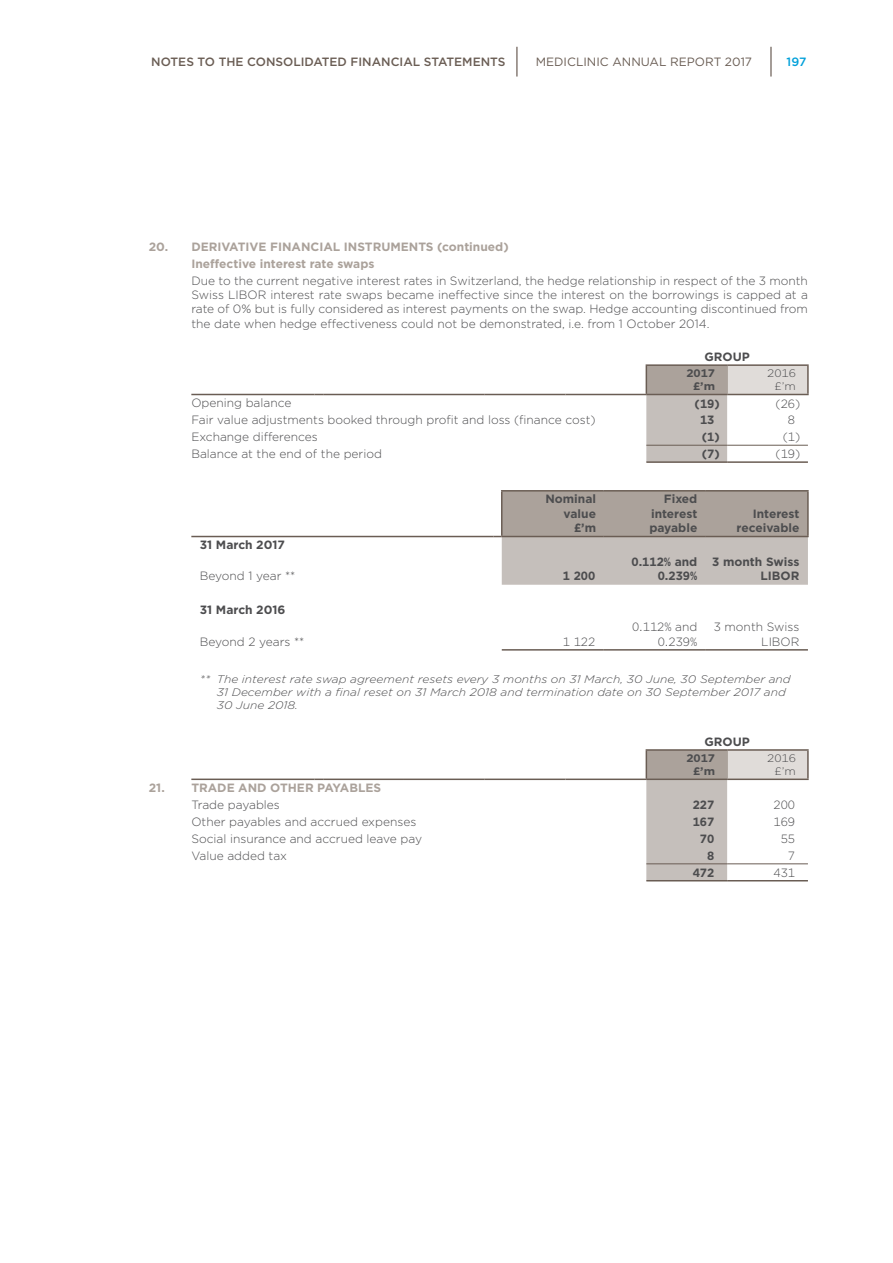
<style>
.page{position:relative;width:893px;height:1263px;background:#fff}
.page>*{position:absolute;margin:0;border:0;box-sizing:border-box;transform-origin:0 0}
.t1{font:300 12px/14.4px "Gotham";color:#4d4d4f;text-align:right}
.t2{font:700 12px/14.4px "Gotham";color:#4d4d4f;text-align:right}
.t3{font:700 12px/17px "Gotham";color:#aba29b}
.t4{font:500 12px "Gotham";color:#6a5d54}
.t5{font:12px "Gotham";color:#6a5d54}
.t6{font:500 12px "Gotham";color:#00a0da}
.t7{font:italic 300 10.95px/13.2px "Gotham";color:#4d4d4f;scale:1.09 1}
.t8{font:700 10.95px/13.2px "Gotham";color:#4d4d4f;text-align:right;scale:1.09 1}
.t9{font:300 10.95px/13.2px "Gotham";color:#4d4d4f;text-align:right;scale:1.09 1}
</style>
<div class="page">
<hr style="left:516px;top:47px;width:2px;height:30px;background:#887d76">
<hr style="left:770px;top:47px;width:2px;height:30px;background:#887d76">
<div style="left:727px;top:365px;width:81px;height:29px;background:#e0dcd9"></div>
<hr style="left:807px;top:366px;width:2px;height:28px;background:#6a5d54">
<hr style="left:726px;top:366px;width:2px;height:28px;background:#aba29b">
<hr style="left:727px;top:445px;width:81px;height:1px;background:#6a5d54">
<hr style="left:646px;top:461px;width:81px;height:2px;background:#6a5d54">
<hr style="left:727px;top:461px;width:81px;height:2px;background:#6a5d54">
<hr style="left:191px;top:394px;width:124px;height:1px;background:#6a5d54">
<hr style="left:323px;top:394px;width:81px;height:1px;background:#6a5d54">
<hr style="left:404px;top:394px;width:81px;height:1px;background:#6a5d54">
<hr style="left:485px;top:394px;width:81px;height:1px;background:#6a5d54">
<hr style="left:566px;top:394px;width:80px;height:1px;background:#6a5d54">
<hr style="left:727px;top:394px;width:82px;height:1px;background:#6a5d54">
<svg style="left:646px;top:366px;width:81px;height:96px;background:#bab3ae"></svg>
<hr style="left:646px;top:364px;width:81px;height:2px;background:#6a5d54">
<hr style="left:727px;top:364px;width:82px;height:2px;background:#6a5d54">
<hr style="left:501px;top:490px;width:103px;height:2px;background:#6a5d54">
<hr style="left:604px;top:490px;width:102px;height:2px;background:#6a5d54">
<hr style="left:706px;top:490px;width:103px;height:2px;background:#6a5d54">
<hr style="left:807px;top:492px;width:2px;height:44px;background:#6a5d54">
<hr style="left:706px;top:536px;width:103px;height:1px;background:#6a5d54">
<hr style="left:191px;top:536px;width:302px;height:1px;background:#6a5d54">
<svg style="left:493px;top:491px;width:315px;height:94px;background:#b9b2ad"></svg>
<hr style="left:502px;top:536px;width:102px;height:1px;background:#6a5d54">
<hr style="left:502px;top:649px;width:102px;height:2px;background:#6a5d54">
<hr style="left:604px;top:649px;width:102px;height:2px;background:#6a5d54">
<hr style="left:706px;top:649px;width:102px;height:2px;background:#6a5d54">
<div style="left:727px;top:750px;width:81px;height:29px;background:#e0dcd9"></div>
<hr style="left:807px;top:751px;width:2px;height:27px;background:#6a5d54">
<hr style="left:726px;top:751px;width:2px;height:27px;background:#aba29b">
<hr style="left:727px;top:880px;width:81px;height:1px;background:#6a5d54">
<hr style="left:191px;top:778px;width:124px;height:2px;background:#6a5d54">
<svg style="left:315px;top:778px;width:8px;height:2px"></svg>
<hr style="left:323px;top:778px;width:81px;height:2px;background:#6a5d54">
<hr style="left:404px;top:778px;width:81px;height:2px;background:#6a5d54">
<hr style="left:485px;top:778px;width:81px;height:2px;background:#6a5d54">
<hr style="left:566px;top:778px;width:80px;height:2px;background:#6a5d54">
<hr style="left:727px;top:778px;width:82px;height:2px;background:#6a5d54">
<svg style="left:646px;top:751px;width:81px;height:130px;background:#bdb6b1"></svg>
<hr style="left:646px;top:749px;width:81px;height:2px;background:#6a5d54">
<hr style="left:727px;top:749px;width:82px;height:2px;background:#6a5d54">
<hr style="left:646px;top:863px;width:81px;height:1px;background:#6a5d54">
<hr style="left:727px;top:863px;width:81px;height:1px;background:#6a5d54">
<p class="t4" style="left:151px;top:54px;width:356px">NOTES TO THE CONSOLIDATED FINANCIAL STATEMENTS</p>
<p class="t5" style="left:536px;top:55px;width:218px">MEDICLINIC ANNUAL REPORT 2017</p>
<p class="t6" style="left:787px;top:54px;width:21px">197</p>
<p class="t3" style="left:191px;top:238px;width:319px;text-indent:-43px">20. DERIVATIVE FINANCIAL INSTRUMENTS (continued)<br>Ineffective interest rate swaps</p>
<p class="t1" style="left:191px;top:273px;width:618px;text-align:justify">Due to the current negative interest rates in Switzerland, the hedge relationship in respect of the 3 month Swiss LIBOR interest rate swaps became ineffective since the interest on the borrowings is capped at a rate of 0% but is fully considered as interest payments on the swap. Hedge accounting discontinued from the date when hedge effectiveness could not be demonstrated, i.e. from 1 October 2014.</p>
<p class="t2" style="left:704px;top:349px;width:47px">GROUP</p>
<p class="t8" style="left:686px;top:366px;width:28px">2017 £’m</p>
<p class="t9" style="left:767px;top:366px;width:28px">2016 £’m</p>
<p class="t1" style="left:191px;top:395px;width:102px">Opening balance</p>
<p class="t2" style="left:695px;top:396px;width:27px">(19)</p>
<p class="t1" style="left:776px;top:396px;width:26px">(26)</p>
<p class="t1" style="left:191px;top:412px;width:406px">Fair value adjustments booked through profit and loss (finance cost)</p>
<p class="t2" style="left:700px;top:413px;width:16px">13</p>
<p class="t1" style="left:788px;top:413px;width:9px">8</p>
<p class="t1" style="left:191px;top:429px;width:128px">Exchange differences</p>
<p class="t2" style="left:702px;top:430px;width:19px">(1)</p>
<p class="t1" style="left:783px;top:429px;width:19px">(1)</p>
<p class="t1" style="left:191px;top:446px;width:192px">Balance at the end of the period</p>
<p class="t2" style="left:702px;top:447px;width:19px">(7)</p>
<p class="t1" style="left:776px;top:446px;width:26px">(19)</p>
<p class="t2" style="left:545px;top:492px;width:52px">Nominal value £’m</p>
<p class="t2" style="left:649px;top:492px;width:50px;text-align:justify;text-indent:15px">Fixed interest payable</p>
<p class="t2" style="left:736px;top:506px;width:64px">Interest receivable</p>
<p class="t2" style="left:200px;top:538px;width:87px">31 March 2017</p>
<p class="t1" style="left:200px;top:569px;width:97px">Beyond 1 year **</p>
<p class="t2" style="left:563px;top:569px;width:34px">1 200</p>
<p class="t2" style="left:631px;top:554px;width:67px">0.112% and<br>0.239%</p>
<p class="t2" style="left:712px;top:554px;width:89px">3 month Swiss<br>LIBOR</p>
<p class="t2" style="left:200px;top:603px;width:87px">31 March 2016</p>
<p class="t1" style="left:200px;top:634px;width:106px">Beyond 2 years **</p>
<p class="t1" style="left:563px;top:634px;width:34px">1 122</p>
<p class="t1" style="left:632px;top:619px;width:67px">0.112% and<br>0.239%</p>
<p class="t1" style="left:714px;top:619px;width:87px">3 month Swiss<br>LIBOR</p>
<p class="t7" style="left:217px;top:672px;width:528px;text-indent:-17px">** The interest rate swap agreement resets every 3 months on 31 March, 30 June, 30 September and<br>31 December with a final reset on 31 March 2018 and termination date on 30 September 2017 and<br>30 June 2 018.</p>
<p class="t2" style="left:704px;top:734px;width:47px">GROUP</p>
<p class="t8" style="left:686px;top:751px;width:28px">2017 £’m</p>
<p class="t9" style="left:767px;top:751px;width:28px">2016 £’m</p>
<p class="t3" style="left:149px;top:779px;width:234px">21. TRADE AND OTHER PAYABLES</p>
<p class="t1" style="left:191px;top:797px;width:90px">Trade payables</p>
<p class="t2" style="left:693px;top:798px;width:23px">227</p>
<p class="t1" style="left:774px;top:797px;width:23px">200</p>
<p class="t1" style="left:191px;top:814px;width:227px">Other payables and accrued expenses</p>
<p class="t2" style="left:693px;top:815px;width:23px">167</p>
<p class="t1" style="left:774px;top:814px;width:23px">169</p>
<p class="t1" style="left:191px;top:831px;width:232px">Social insurance and accrued leave pay</p>
<p class="t2" style="left:700px;top:831px;width:16px">70</p>
<p class="t1" style="left:781px;top:831px;width:16px">55</p>
<p class="t1" style="left:191px;top:848px;width:97px">Value added tax</p>
<p class="t2" style="left:707px;top:848px;width:9px">8</p>
<p class="t1" style="left:788px;top:848px;width:9px">7</p>
<p class="t2" style="left:693px;top:865px;width:23px">472</p>
<p class="t1" style="left:774px;top:865px;width:23px">431</p>
</div>
